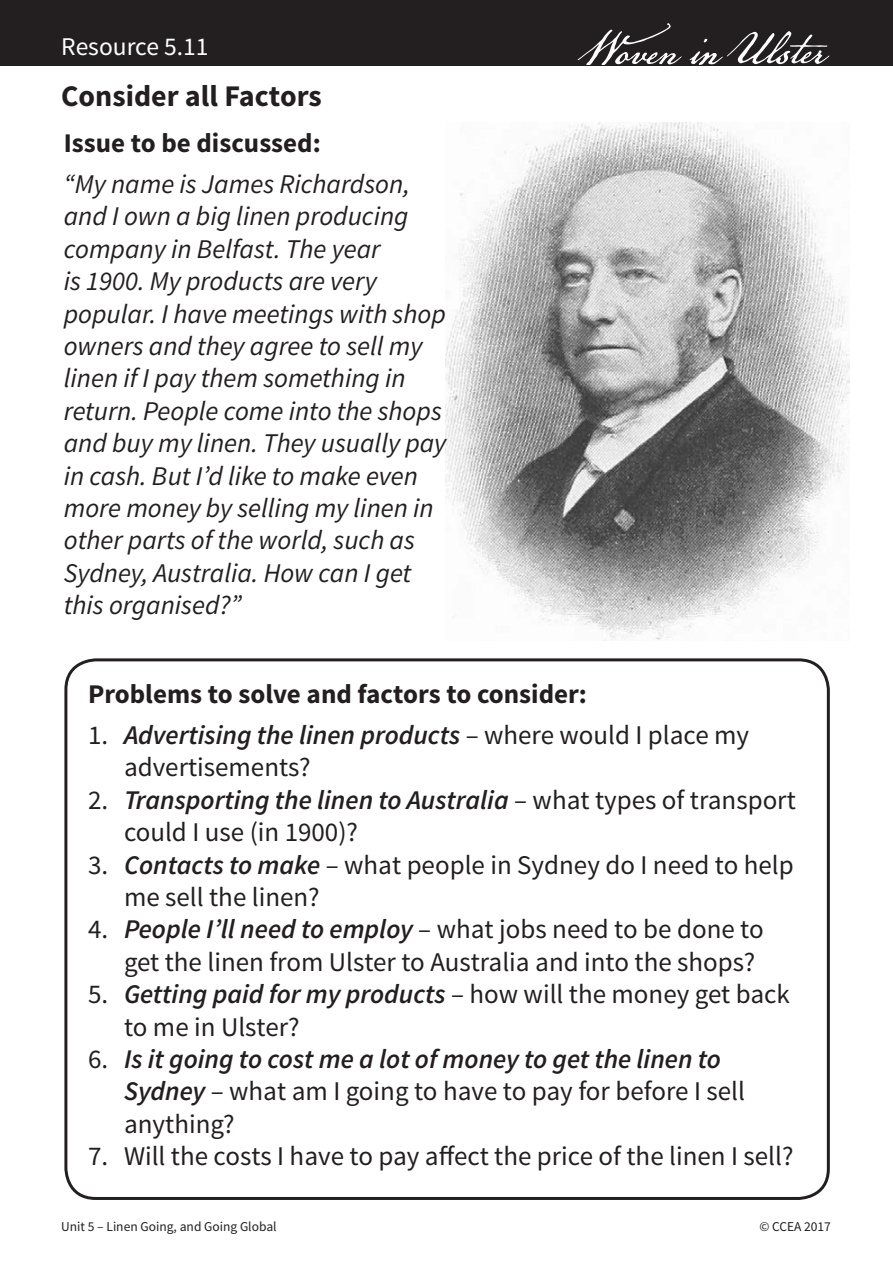
<style>
.page{position:relative;width:893px;height:1263px;background:#fff}
.page>*{position:absolute;margin:0;border:0;box-sizing:border-box;transform-origin:0 0}
.t1{font:700 30px "Source Sans Pro";color:#231f20}
.t2{font:27px/32.4px "Source Sans Pro";color:#231f20}
.t3{font:italic 27px/32.4px "Source Sans Pro";color:#231f20}
.t4{font:700 27px "Source Sans Pro";color:#231f20}
.t5{font:25.5px "Source Sans Pro";color:#fff}
.t6{font:13.5px "Source Sans Pro";color:#231f20}
.s1{font-weight:600;font-style:italic}
</style>
<div class="page">
<div style="left:0;top:0;width:893px;height:66px;background:#231f20"></div>
<svg style="left:578px;top:23px;width:104px;height:42px"></svg>
<svg style="left:689px;top:31px;width:140px;height:34px"></svg>
<img style="left:445px;top:122px;width:404px;height:519px">
<div style="left:64px;top:658px;width:766px;height:542px;border:3px solid #231f20;border-radius:30px"></div>
<p class="t5" style="left:61px;top:31px;width:149px">Resource 5.11</p>
<p class="t1" style="left:61px;top:77px;width:262px">Consider all Factors</p>
<p class="t4" style="left:64px;top:126px;width:259px">Issue to be discussed:</p>
<p class="t3" style="left:64px;top:168px;width:384px">“My name is James Richardson, and I own a big linen producing company in Belfast. The year<br>is 1900. My products are very popular. I have meetings with shop owners and they agree to sell my linen if I pay them something in return. People come into the shops and buy my linen. They usually pay in cash. But I’d like to make even more money by selling my linen in other parts of the world, such as<br>Sydney, Australia. How can I get this organised?”</p>
<p class="t4" style="left:88px;top:677px;width:500px">Problems to solve and factors to consider:</p>
<p class="t2" style="left:124px;top:719px;width:627px;text-indent:-36px">1. <span class="s1">Advertising the linen products</span> – where would I place my advertisements?</p>
<p class="t2" style="left:124px;top:784px;width:673px;text-indent:-36px">2. <span class="s1">Transporting the linen to Australia</span> – what types of transport could I use (in 1900)?</p>
<p class="t2" style="left:124px;top:849px;width:671px;text-indent:-36px">3. <span class="s1">Contacts to make</span> – what people in Sydney do I need to help me sell the linen?</p>
<p class="t2" style="left:124px;top:914px;width:641px;text-indent:-36px">4. <span class="s1">People I’ll need to employ</span> – what jobs need to be done to get the linen from Ulster to Australia and into the shops?</p>
<p class="t2" style="left:124px;top:978px;width:667px;text-indent:-36px">5. <span class="s1">Getting paid for my products</span> – how will the money get back to me in Ulster?</p>
<p class="t2" style="left:124px;top:1043px;width:622px;text-indent:-36px">6. <span class="s1">Is it going to cost me a lot of money to get the linen to<br>Sydney</span> – what am I going to have to pay for before I sell anything?</p>
<p class="t2" style="left:88px;top:1140px;width:707px">7. Will the costs I have to pay affect the price of the linen I sell?</p>
<p class="t6" style="left:61px;top:1218px;width:217px">Unit 5 – Linen Going, and Going Global</p>
<p class="t6" style="left:759px;top:1218px;width:73px">© CCEA 2017</p>
</div>
